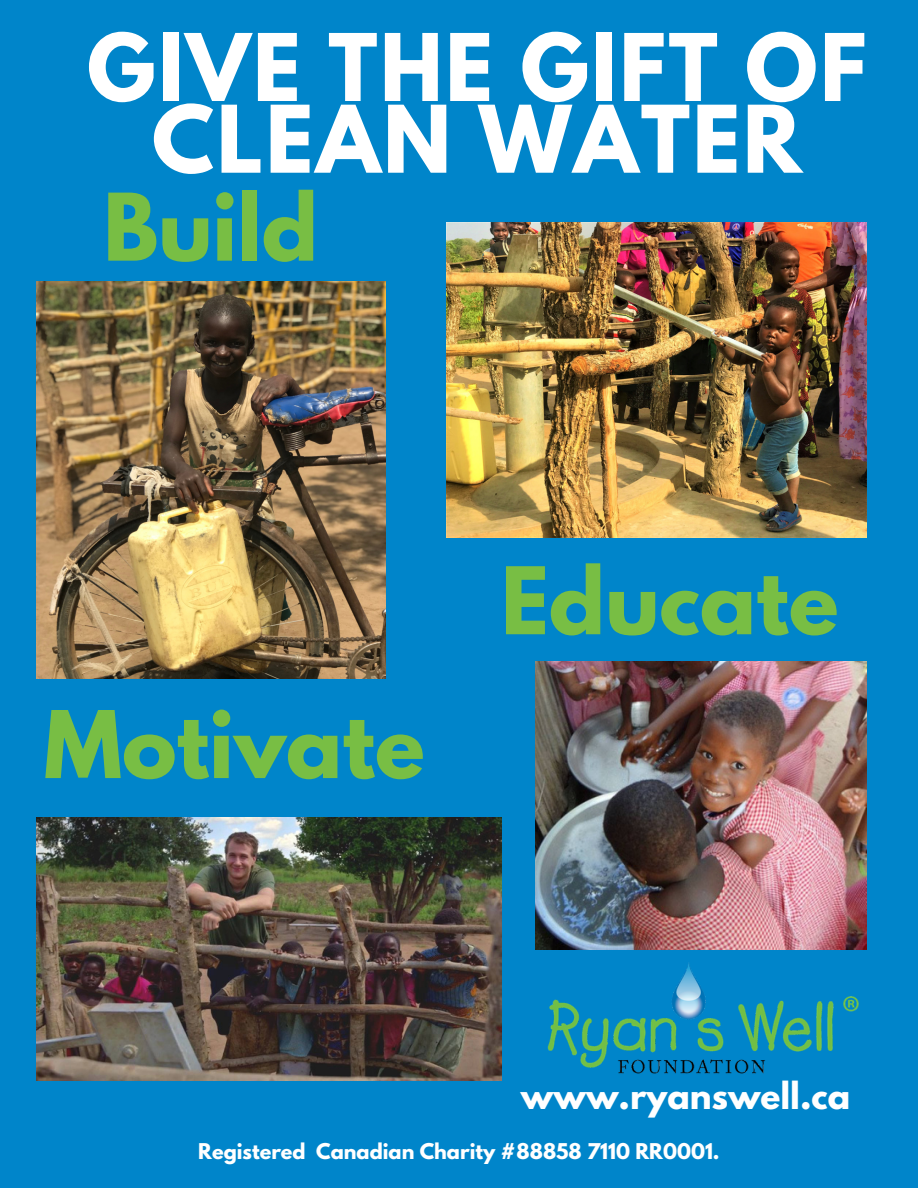
<style>
.page{position:relative;width:918px;height:1188px;background:#0085ca}
.page>*{position:absolute;margin:0;border:0;box-sizing:border-box;transform-origin:0 0}
.t1{font:700 82.5px/71.7px "League Spartan";letter-spacing:.03em;color:#fff;text-align:center}
.t2{font:700 82.5px "League Spartan";color:#78be44}
.t3{font:700 33px "League Spartan";color:#fff}
.t4{font:700 19.2px "League Spartan";color:#fff}
</style>
<div class="page">
<img style="left:37px;top:281px;width:348px;height:397px">
<img style="left:536px;top:661px;width:330px;height:288px">
<img style="left:37px;top:817px;width:464px;height:264px">
<img style="left:541px;top:909px;width:326px;height:165px">
<img style="left:446px;top:223px;width:421px;height:315px">
<p class="t1" style="left:87px;top:42px;width:781px">GIVE THE GIFT OF<br>CLEAN WATER</p>
<p class="t2" style="left:103px;top:186px;width:216px">Build</p>
<p class="t2" style="left:44px;top:704px;width:382px">Motivate</p>
<p class="t2" style="left:501px;top:560px;width:339px">Educate</p>
<p class="t3" style="left:521px;top:1079px;width:331px">www.ryanswell.ca</p>
<p class="t4" style="left:198px;top:1142px;width:523px">Registered Canadian Charity #88858 7110 RR0001.</p>
</div>
